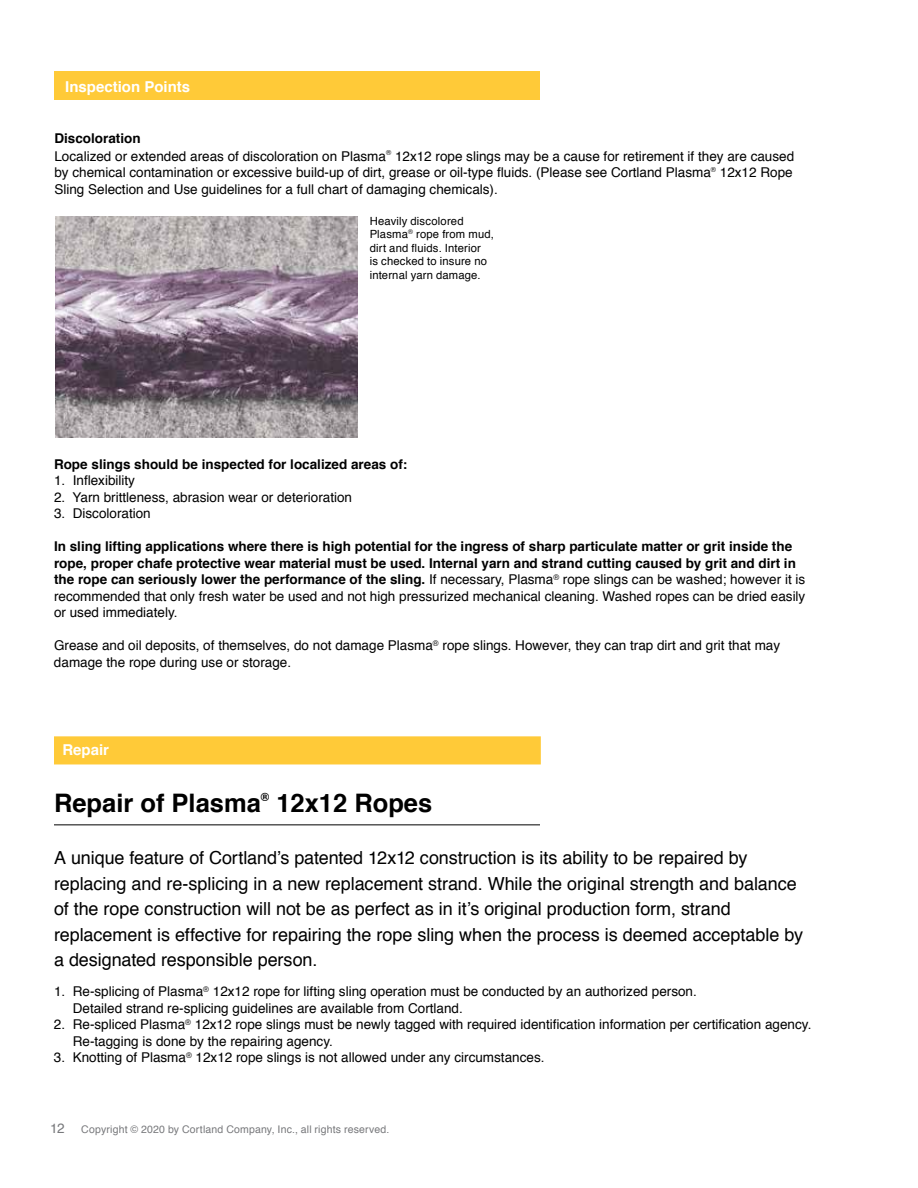
<style>
.page{position:relative;width:918px;height:1188px;background:#fff}
.page>*{position:absolute;margin:0;border:0;box-sizing:border-box;transform-origin:0 0}
.t1{font:700 25.5px "Helvetica";color:#000}
.t2{font:18px/25.5px "Helvetica";letter-spacing:-.005em;color:#000}
.t3{font:700 15px "Helvetica";color:#fff}
.t4{font:13.5px/16.5px "Helvetica";color:#000}
.t5{font:700 13.5px/16.5px "Helvetica";color:#000}
.t6{font:700 11.4px "Helvetica";color:#000}
.t7{font:11.25px/13.5px "Helvetica";letter-spacing:.015em;color:#000}
.t8{font:10.5px "Helvetica";letter-spacing:.015em;color:#77787b}
.s1{font-weight:700}
.s2{font-weight:400}
.s3{font-size:13.5px}
</style>
<div class="page">
<div style="left:54px;top:71px;width:486px;height:28px;background:#ffca38"></div>
<img style="left:56px;top:216px;width:301px;height:221px">
<div style="left:54px;top:736px;width:487px;height:28px;background:#ffca38"></div>
<hr style="left:54px;top:824px;width:486px;height:1px;background:#000">
<p class="t3" style="left:65px;top:74px;width:127px">Inspection Points</p>
<p class="t4" style="left:54px;top:130px;width:741px;line-height:18px"><span class="s1">Discoloration<br></span>Localized or extended areas of discoloration on Plasma<sup>®</sup> 12x12 rope slings may be a cause for retirement if they are caused</p>
<p class="t4" style="left:54px;top:165px;width:740px">by chemical contamination or excessive build-up of dirt, grease or oil-type fluids. (Please see Cortland Plasma<sup>®</sup> 12x12 Rope<br>Sling Selection and Use guidelines for a full chart of damaging chemicals).</p>
<p class="t7" style="left:370px;top:214px;width:126px">Heavily discolored<br>Plasma<sup>®</sup> rope from mud, dirt and fluids. Interior<br>is checked to insure no internal yarn damage.</p>
<p class="t5" style="left:54px;top:456px;width:355px">Rope slings should be inspected for localized areas of:</p>
<p class="t4" style="left:54px;top:473px;width:83px">1. Inflexibility</p>
<p class="t4" style="left:54px;top:489px;width:300px">2. Yarn brittleness, abrasion wear or deterioration</p>
<p class="t4" style="left:54px;top:506px;width:98px">3. Discoloration</p>
<p class="t5" style="left:54px;top:539px;width:753px">In sling lifting applications where there is high potential for the ingress of sharp particulate matter or grit inside the rope, proper chafe protective wear material must be used. Internal yarn and strand cutting caused by grit and dirt in the rope can seriously lower the performance of the sling. <span class="s2">If necessary, Plasma</span><sup>®</sup> <span class="s2">rope slings can be washed; however it is recommended that only fresh water be used and not high pressurized mechanical cleaning. Washed ropes can be dried easily or used immediately.</span></p>
<p class="t4" style="left:54px;top:638px;width:728px">Grease and oil deposits, of themselves, do not damage Plasma<sup>®</sup> rope slings. However, they can trap dirt and grit that may damage the rope during use or storage.</p>
<p class="t3" style="left:62px;top:738px;width:48px">Repair</p>
<h1 class="t1" style="left:54px;top:782px;width:208px">Repair of Plasma</h1>
<p class="t6" style="left:261px;top:788px;width:10px">®</p>
<h1 class="t1" style="left:276px;top:782px;width:157px">12x12 Ropes</h1>
<p class="t2" style="left:54px;top:846px;width:751px">A unique feature of Cortland’s patented 12x12 construction is its ability to be repaired by replacing and re-splicing in a new replacement strand. While the original strength and balance of the rope construction will not be as perfect as in it’s original production form, strand replacement is effective for repairing the rope sling when the process is deemed acceptable by a designated responsible person.</p>
<p class="t4" style="left:73px;top:984px;width:626px;text-indent:-19px">1. Re-splicing of Plasma<sup>®</sup> 12x12 rope for lifting sling operation must be conducted by an authorized person.<br>Detailed strand re-splicing guidelines are available from Cortland.</p>
<p class="t4" style="left:73px;top:1017px;width:740px;text-indent:-19px">2. Re-spliced Plasma<sup>®</sup> 12x12 rope slings must be newly tagged with required identification information per certification agency.<br>Re-tagging is done by the repairing agency.</p>
<p class="t4" style="left:54px;top:1050px;width:492px">3. Knotting of Plasma<sup>®</sup> 12x12 rope slings is not allowed under any circumstances.</p>
<p class="t8" style="left:50px;top:1122px;width:341px"><span class="s3">12</span> Copyright © 2020 by Cortland Company, Inc., all rights reserved.</p>
</div>
